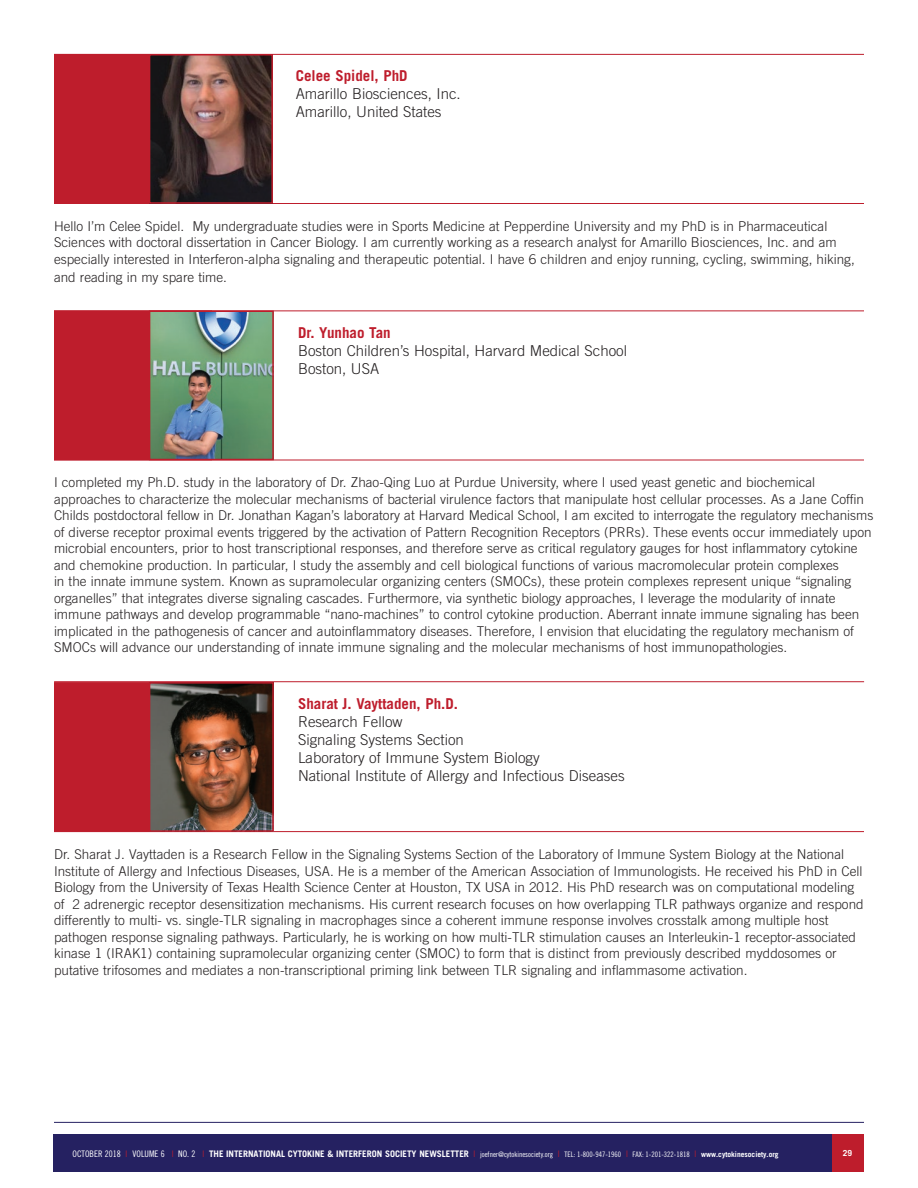
<style>
.page{position:relative;width:918px;height:1188px;background:#fff}
.page>*{position:absolute;margin:0;border:0;box-sizing:border-box;transform-origin:0 0}
.t1{font:300 15px/18px "Trade Gothic";color:#231f20}
.t2{font:700 15px "Trade Gothic";color:#be1d2c}
.t3{font:300 13.5px/16.5px "Trade Gothic";color:#231f20}
.t4{font:700 8.4px "Trade Gothic";color:#fff}
.t5{font:7.5px "Trade Gothic Cond Eighteen";color:#fff}
.s1{font-size:9px}
.s2{font-family:"Trade Gothic";font-weight:300;font-size:9px;color:#be1d2c}
.s3{font-family:"Trade Gothic";font-weight:700;font-size:9px}
.s4{font-family:"Trade Gothic";font-weight:700}
</style>
<div class="page">
<div style="left:54px;top:1134px;width:810px;height:38px;background:#252161"></div>
<div style="left:832px;top:1134px;width:32px;height:38px;background:#be1d2c"></div>
<hr style="left:54px;top:1122px;width:810px;height:1px;background:#252161">
<hr style="left:54px;top:460px;width:810px;height:1px;background:#be1d2c">
<hr style="left:54px;top:310px;width:810px;height:1px;background:#be1d2c">
<div style="left:54px;top:310px;width:158px;height:150px;background:#be1d2c"></div>
<img style="left:152px;top:313px;width:119px;height:144px">
<div style="left:149px;top:310px;width:125px;height:150px;border:2px solid #be1d2c"></div>
<hr style="left:54px;top:831px;width:810px;height:1px;background:#be1d2c">
<div style="left:54px;top:682px;width:158px;height:150px;background:#be1d2c"></div>
<img style="left:152px;top:685px;width:119px;height:144px">
<div style="left:149px;top:682px;width:125px;height:150px;border:2px solid #be1d2c"></div>
<hr style="left:54px;top:681px;width:810px;height:1px;background:#be1d2c">
<hr style="left:54px;top:54px;width:810px;height:1px;background:#be1d2c">
<hr style="left:54px;top:203px;width:810px;height:1px;background:#be1d2c">
<div style="left:54px;top:54px;width:158px;height:150px;background:#be1d2c"></div>
<img style="left:152px;top:57px;width:118px;height:144px">
<div style="left:149px;top:54px;width:124px;height:150px;border:2px solid #be1d2c"></div>
<p class="t2" style="left:296px;top:67px;width:113px">Celee Spidel, PhD</p>
<p class="t1" style="left:296px;top:85px;width:166px">Amarillo Biosciences, Inc.<br>Amarillo, United States</p>
<p class="t3" style="left:54px;top:217px;width:802px">Hello I’m Celee Spidel. My undergraduate studies were in Sports Medicine at Pepperdine University and my PhD is in Pharmaceutical<br>Sciences with doctoral dissertation in Cancer Biology. I am currently working as a research analyst for Amarillo Biosciences, Inc. and am especially interested in Interferon-alpha signaling and therapeutic potential. I have 6 children and enjoy running, cycling, swimming, hiking,</p>
<p class="t3" style="left:54px;top:268px;width:174px">and reading in my spare time.</p>
<p class="t2" style="left:298px;top:323px;width:94px">Dr. Yunhao Tan</p>
<p class="t1" style="left:298px;top:341px;width:331px">Boston Children’s Hospital, Harvard Medical School<br>Boston, USA</p>
<p class="t3" style="left:54px;top:474px;width:821px">I completed my Ph.D. study in the laboratory of Dr. Zhao-Qing Luo at Purdue University, where I used yeast genetic and biochemical approaches to characterize the molecular mechanisms of bacterial virulence factors that manipulate host cellular processes. As a Jane Coffin Childs postdoctoral fellow in Dr. Jonathan Kagan’s laboratory at Harvard Medical School, I am excited to interrogate the regulatory mechanisms of diverse receptor proximal events triggered by the activation of Pattern Recognition Receptors (PRRs). These events occur immediately upon microbial encounters, prior to host transcriptional responses, and therefore serve as critical regulatory gauges for host inflammatory cytokine and chemokine production. In particular, I study the assembly and cell biological functions of various macromolecular protein complexes<br>in the innate immune system. Known as supramolecular organizing centers (SMOCs), these protein complexes represent unique “signaling organelles” that integrates diverse signaling cascades. Furthermore, via synthetic biology approaches, I leverage the modularity of innate immune pathways and develop programmable “nano-machines” to control cytokine production. Aberrant innate immune signaling has been implicated in the pathogenesis of cancer and autoinflammatory diseases. Therefore, I envision that elucidating the regulatory mechanism of SMOCs will advance our understanding of innate immune signaling and the molecular mechanisms of host immunopathologies.</p>
<p class="t2" style="left:298px;top:695px;width:161px">Sharat J. Vayttaden, Ph.D.</p>
<p class="t1" style="left:298px;top:713px;width:328px">Research Fellow<br>Signaling Systems Section<br>Laboratory of Immune System Biology<br>National Institute of Allergy and Infectious Diseases</p>
<p class="t3" style="left:54px;top:846px;width:811px">Dr. Sharat J. Vayttaden is a Research Fellow in the Signaling Systems Section of the Laboratory of Immune System Biology at the National Institute of Allergy and Infectious Diseases, USA. He is a member of the American Association of Immunologists. He received his PhD in Cell Biology from the University of Texas Health Science Center at Houston, TX USA in 2012. His PhD research was on computational modeling of 2 adrenergic receptor desensitization mechanisms. His current research focuses on how overlapping TLR pathways organize and respond differently to multi- vs. single-TLR signaling in macrophages since a coherent immune response involves crosstalk among multiple host pathogen response signaling pathways. Particularly, he is working on how multi-TLR stimulation causes an Interleukin-1 receptor-associated kinase 1 (IRAK1) containing supramolecular organizing center (SMOC) to form that is distinct from previously described myddosomes or putative trifosomes and mediates a non-transcriptional priming link between TLR signaling and inflammasome activation.</p>
<p class="t5" style="left:73px;top:1150px;width:708px"><span class="s1">OCTOBER 2018</span> <span class="s2">I</span> <span class="s1">VOLUME 6</span> <span class="s2">I</span> <span class="s1">NO. 2</span> <span class="s2">I</span> <span class="s3">THE INTERNATIONAL CYTOKINE &amp; INTERFERON SOCIETY NEWSLETTER</span> <span class="s2">I</span> joefner@cytokinesociety.org <span class="s2">I</span> TEL: 1-800-947-1960 <span class="s2">I</span> FAX: 1-201-322-1818 <span class="s2">I</span> <span class="s4">www.cytokinesociety.org</span></p>
<p class="t4" style="left:843px;top:1147px;width:11px">29</p>
</div>
